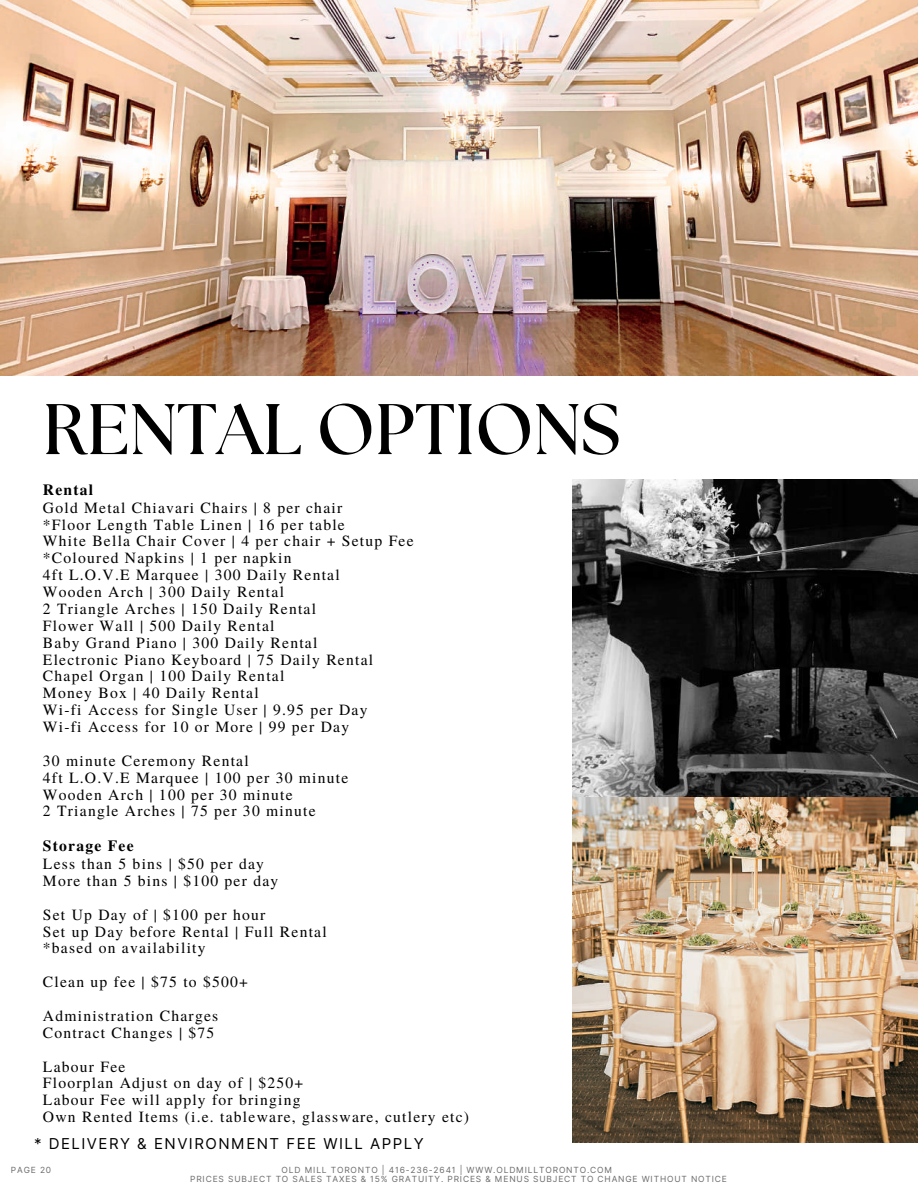
<style>
.page{position:relative;width:918px;height:1188px;background:#fff}
.page>*{position:absolute;margin:0;border:0;box-sizing:border-box;transform-origin:0 0}
.t1{font:700 71.4px "The Seasons";color:#000}
.t2{font:15.6px/16.8px "Te X Gyre Termes";letter-spacing:.08em;color:#000}
.t3{font:700 15.6px "Te X Gyre Termes";letter-spacing:.08em;color:#000}
.t4{font:15px "Inter";letter-spacing:.1em;color:#000}
.t5{font:8.4px "Inter";letter-spacing:.1em;color:#6a6a6a}
</style>
<div class="page">
<img style="left:1px;top:0;width:917px;height:376px">
<img style="left:573px;top:480px;width:345px;height:663px">
<h1 class="t1" style="left:43px;top:397px;width:579px">RENTAL OPTIONS</h1>
<p class="t3" style="left:43px;top:477px;width:52px">Rental</p>
<p class="t2" style="left:43px;top:498px;width:372px">Gold Metal Chiavari Chairs | 8 per chair<br>*Floor Length Table Linen | 16 per table<br>White Bella Chair Cover | 4 per chair + Setup Fee *Coloured Napkins | 1 per napkin<br>4ft L.O.V.E Marquee | 300 Daily Rental<br>Wooden Arch | 300 Daily Rental<br>2 Triangle Arches | 150 Daily Rental<br>Flower Wall | 500 Daily Rental<br>Baby Grand Piano | 300 Daily Rental<br>Electronic Piano Keyboard | 75 Daily Rental Chapel Organ | 100 Daily Rental<br>Money Box | 40 Daily Rental<br>Wi-fi Access for Single User | 9.95 per Day<br>Wi-fi Access for 10 or More | 99 per Day</p>
<p class="t2" style="left:43px;top:751px;width:307px">30 minute Ceremony Rental<br>4ft L.O.V.E Marquee | 100 per 30 minute<br>Wooden Arch | 100 per 30 minute<br>2 Triangle Arches | 75 per 30 minute</p>
<p class="t3" style="left:43px;top:834px;width:92px">Storage Fee</p>
<p class="t2" style="left:43px;top:855px;width:237px">Less than 5 bins | $50 per day<br>More than 5 bins | $100 per day</p>
<p class="t2" style="left:43px;top:905px;width:285px">Set Up Day of | $100 per hour<br>Set up Day before Rental | Full Rental *based on availability</p>
<p class="t2" style="left:43px;top:964px;width:207px;line-height:33.8px">Clean up fee | $75 to $500+<br>Administration Charges</p>
<p class="t2" style="left:43px;top:1015px;width:173px;line-height:33.8px">Contract Changes | $75<br>Labour Fee</p>
<p class="t2" style="left:43px;top:1074px;width:428px">Floorplan Adjust on day of | $250+<br>Labour Fee will apply for bringing<br>Own Rented Items (i.e. tableware, glassware, cutlery etc)</p>
<p class="t4" style="left:34px;top:1135px;width:391px">* DELIVERY &amp; ENVIRONMENT FEE WILL APPLY</p>
<p class="t5" style="left:11px;top:1165px;width:42px">PAGE 20</p>
<p class="t5" style="left:282px;top:1165px;width:332px">OLD MILL TORONTO | 416-236-2641 | WWW.OLDMILLTORONTO.COM</p>
<p class="t5" style="left:190px;top:1174px;width:538px">PRICES SUBJECT TO SALES TAXES &amp; 15% GRATUITY. PRICES &amp; MENUS SUBJECT TO CHANGE WITHOUT NOTICE</p>
</div>
